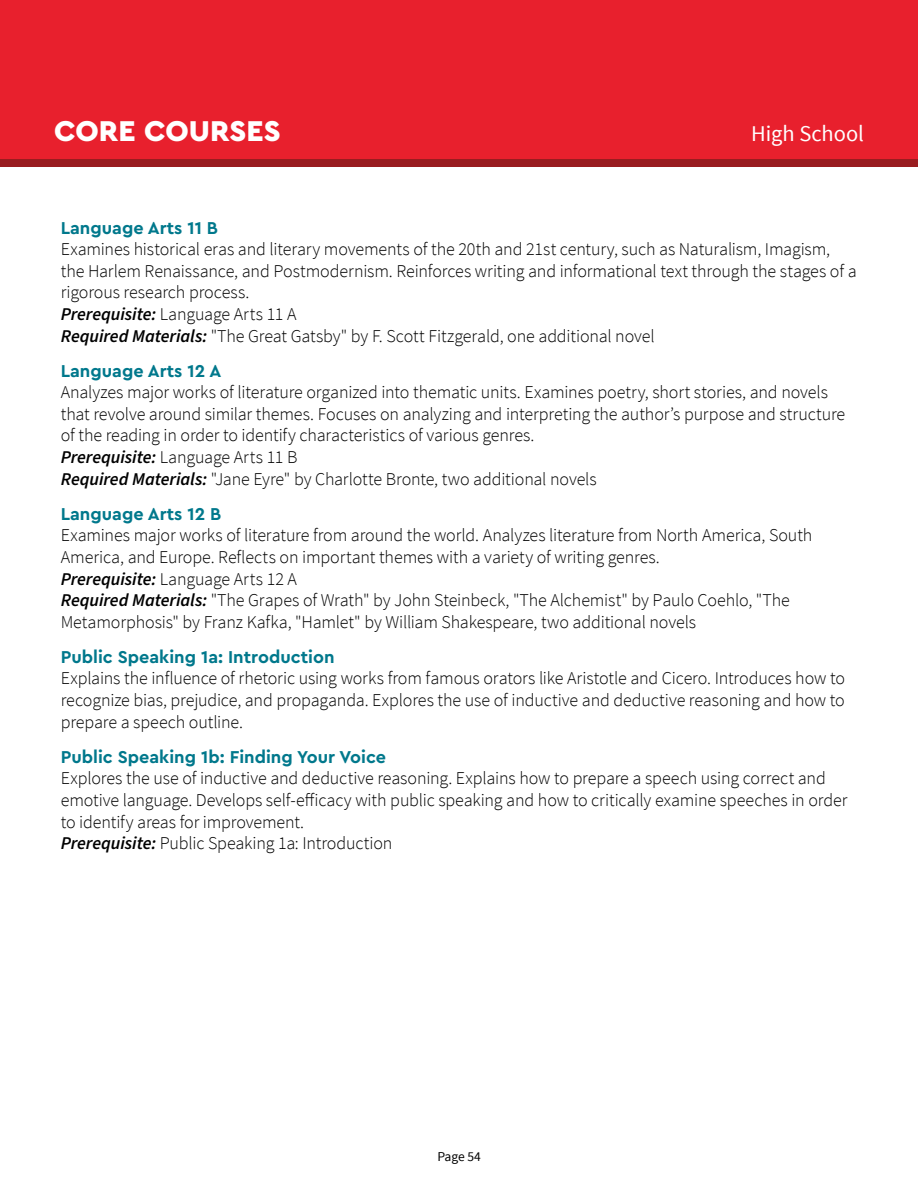
<style>
.page{position:relative;width:918px;height:1188px;background:#fff}
.page>*{position:absolute;margin:0;border:0;box-sizing:border-box;transform-origin:0 0}
.t1{font:900 30px "Cera Pro";color:#fff}
.t2{font:22.5px "Source Sans Pro";color:#fff}
.t3{font:300 18px/21.6px "Source Sans Pro";letter-spacing:-.01em;color:#000}
.t4{font:700 18px "Cera Pro";color:#00788c}
.t5{font:13.5px "Source Sans Pro";letter-spacing:-.005em;color:#000}
.s1{font-weight:600;font-style:italic}
</style>
<div class="page">
<div style="left:0;top:0;width:918px;height:159px;background:#e8202d"></div>
<div style="left:0;top:159px;width:918px;height:8px;background:#991d20"></div>
<h1 class="t1" style="left:54px;top:111px;width:228px">CORE COURSES</h1>
<p class="t2" style="left:751px;top:120px;width:114px">High School</p>
<p class="t4" style="left:61px;top:216px;width:159px">Language Arts 11 B</p>
<p class="t3" style="left:61px;top:238px;width:797px">Examines historical eras and literary movements of the 20th and 21st century, such as Naturalism, Imagism, the Harlem Renaissance, and Postmodernism. Reinforces writing and informational text through the stages of a rigorous research process.<br><span class="s1">Prerequisite:</span> Language Arts 11 A<br><span class="s1">Required Materials:</span> "The Great Gatsby" by F. Scott Fitzgerald, one additional novel</p>
<p class="t4" style="left:61px;top:359px;width:162px">Language Arts 12 A</p>
<p class="t3" style="left:61px;top:382px;width:786px">Analyzes major works of literature organized into thematic units. Examines poetry, short stories, and novels that revolve around similar themes. Focuses on analyzing and interpreting the author’s purpose and structure of the reading in order to identify characteristics of various genres.<br><span class="s1">Prerequisite:</span> Language Arts 11 B<br><span class="s1">Required Materials:</span> "Jane Eyre" by Charlotte Bronte, two additional novels</p>
<p class="t4" style="left:61px;top:502px;width:162px">Language Arts 12 B</p>
<p class="t3" style="left:61px;top:525px;width:753px">Examines major works of literature from around the world. Analyzes literature from North America, South America, and Europe. Reflects on important themes with a variety of writing genres.<br><span class="s1">Prerequisite:</span> Language Arts 12 A<br><span class="s1">Required Materials:</span> "The Grapes of Wrath" by John Steinbeck, "The Alchemist" by Paulo Coehlo, "The Metamorphosis" by Franz Kafka, "Hamlet" by William Shakespeare, two additional novels</p>
<p class="t4" style="left:61px;top:645px;width:275px">Public Speaking 1a: Introduction</p>
<p class="t3" style="left:61px;top:668px;width:786px;text-align:justify">Explains the influence of rhetoric using works from famous orators like Aristotle and Cicero. Introduces how to recognize bias, prejudice, and propaganda. Explores the use of inductive and deductive reasoning and how to prepare a speech outline.</p>
<p class="t4" style="left:61px;top:745px;width:327px">Public Speaking 1b: Finding Your Voice</p>
<p class="t3" style="left:61px;top:768px;width:788px">Explores the use of inductive and deductive reasoning. Explains how to prepare a speech using correct and emotive language. Develops self-efficacy with public speaking and how to critically examine speeches in order to identify areas for improvement.<br><span class="s1">Prerequisite:</span> Public Speaking 1a: Introduction</p>
<p class="t5" style="left:437px;top:1148px;width:45px">Page 54</p>
</div>
